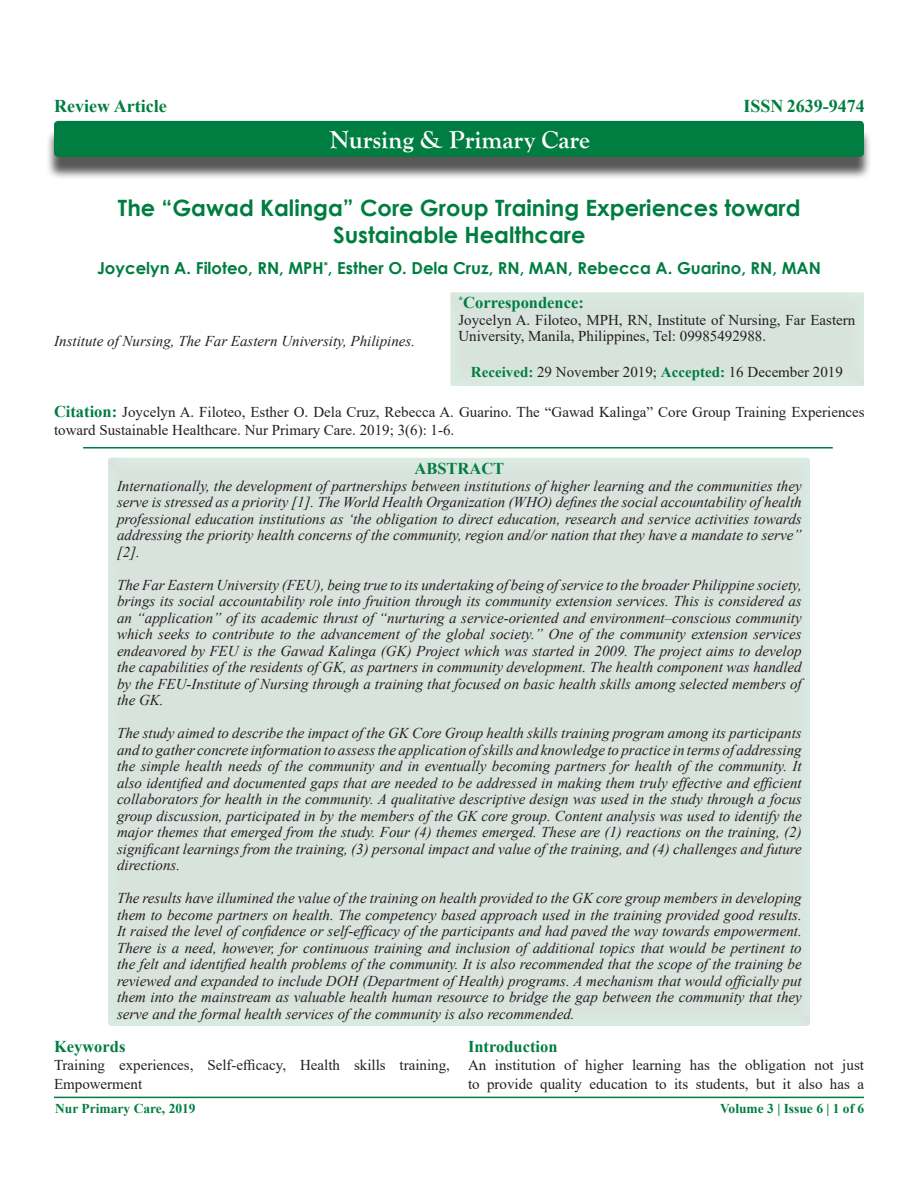
<style>
.page{position:relative;width:918px;height:1188px;background:#fff}
.page>*{position:absolute;margin:0;border:0;box-sizing:border-box;transform-origin:0 0}
.t1{font:700 25.5px "Goudy Old Style T";color:#fff}
.t2{font:700 22.5px/27px "Century Gothic";color:#007d40;text-align:center}
.t3{font:700 18px "Times New Roman";color:#007d40}
.t4{font:700 16.5px "Century Gothic";color:#007d40}
.t5{font:700 16.5px "Times New Roman";color:#007d40}
.t6{font:italic 15px/16.5px "Times New Roman";color:#231f20;text-align:justify}
.t7{font:15px/18.3px "Times New Roman";color:#231f20}
.t8{font:700 13.5px "Times New Roman";color:#007d40}
.s1{font-weight:700;color:#007d40}
.s2{font-weight:700;font-size:16.5px;color:#007d40}
</style>
<div class="page">
<hr style="left:54px;top:1097px;width:810px;height:1px;background:#007d40">
<div style="left:449px;top:287px;width:417px;height:101px;background:#231f20;opacity:.5"></div>
<div style="left:46px;top:128px;width:826px;height:52px;background:#231f20;opacity:.75"></div>
<div style="left:54px;top:121px;width:810px;height:36px;background:#007d40;border-radius:4px"></div>
<hr style="left:83px;top:447px;width:750px;height:1px;background:#007d40">
<div style="left:107px;top:449px;width:705px;height:578px;background:#d9e3de"></div>
<p class="t3" style="left:54px;top:93px;width:114px">Review Article</p>
<p class="t3" style="left:743px;top:93px;width:123px">ISSN 2639-9474</p>
<p class="t1" style="left:330px;top:126px;width:261px">Nursing &amp; Primary Care</p>
<p class="t2" style="left:118px;top:194px;width:684px">The “Gawad Kalinga” Core Group Training Experiences toward<br>Sustainable Healthcare</p>
<p class="t4" style="left:97px;top:256px;width:725px">Joycelyn A. Filoteo, RN, MPH<sup>*</sup>, Esther O. Dela Cruz, RN, MAN, Rebecca A. Guarino, RN, MAN</p>
<p class="t6" style="left:54px;top:332px;width:362px">Institute of Nursing, The Far Eastern University, Philipines.</p>
<p class="t5" style="left:458px;top:291px;width:127px"><sup>*</sup>Correspondence:</p>
<p class="t7" style="left:458px;top:311px;width:398px;line-height:16.5px">Joycelyn A. Filoteo, MPH, RN, Institute of Nursing, Far Eastern<br>University, Manila, Philippines, Tel: 09985492988.</p>
<p class="t7" style="left:471px;top:363px;width:373px"><span class="s1">Received:</span> 29 November 2019; <span class="s1">Accepted:</span> 16 December 2019</p>
<p class="t7" style="left:54px;top:403px;width:812px"><span class="s2">Citation:</span> Joycelyn A. Filoteo, Esther O. Dela Cruz, Rebecca A. Guarino. The “Gawad Kalinga” Core Group Training Experiences toward Sustainable Healthcare. Nur Primary Care. 2019; 3(6): 1-6.</p>
<p class="t5" style="left:414px;top:457px;width:91px">ABSTRACT</p>
<p class="t6" style="left:117px;top:477px;width:686px">Internationally, the development of partnerships between institutions of higher learning and the communities they serve is stressed as a priority [1]. The World Health Organization (WHO) defines the social accountability of health professional education institutions as ‘the obligation to direct education, research and service activities towards addressing the priority health concerns of the community, region and/or nation that they have a mandate to serve” [2].</p>
<p class="t6" style="left:117px;top:576px;width:686px">The Far Eastern University (FEU), being true to its undertaking of being of service to the broader Philippine society, brings its social accountability role into fruition through its community extension services. This is considered as an “application” of its academic thrust of “nurturing a service-oriented and environment–conscious community which seeks to contribute to the advancement of the global society.” One of the community extension services endeavored by FEU is the Gawad Kalinga (GK) Project which was started in 2009. The project aims to develop the capabilities of the residents of GK, as partners in community development. The health component was handled by the FEU-Institute of Nursing through a training that focused on basic health skills among selected members of the GK.</p>
<p class="t6" style="left:117px;top:725px;width:686px">The study aimed to describe the impact of the GK Core Group health skills training program among its participants and to gather concrete information to assess the application of skills and knowledge to practice in terms of addressing the simple health needs of the community and in eventually becoming partners for health of the community. It also identified and documented gaps that are needed to be addressed in making them truly effective and efficient collaborators for health in the community. A qualitative descriptive design was used in the study through a focus group discussion, participated in by the members of the GK core group. Content analysis was used to identify the major themes that emerged from the study. Four (4) themes emerged. These are (1) reactions on the training, (2) significant learnings from the training, (3) personal impact and value of the training, and (4) challenges and future directions.</p>
<p class="t6" style="left:117px;top:890px;width:686px">The results have illumined the value of the training on health provided to the GK core group members in developing them to become partners on health. The competency based approach used in the training provided good results.<br>It raised the level of confidence or self-efficacy of the participants and had paved the way towards empowerment.<br>There is a need, however, for continuous training and inclusion of additional topics that would be pertinent to the felt and identified health problems of the community. It is also recommended that the scope of the training be reviewed and expanded to include DOH (Department of Health) programs. A mechanism that would officially put them into the mainstream as valuable health human resource to bridge the gap between the community that they serve and the formal health services of the community is also recommended.</p>
<p class="t5" style="left:54px;top:1035px;width:73px">Keywords</p>
<p class="t7" style="left:54px;top:1056px;width:398px">Training experiences, Self-efficacy, Health skills training,<br>Empowerment</p>
<p class="t5" style="left:468px;top:1035px;width:91px">Introduction</p>
<p class="t7" style="left:468px;top:1056px;width:398px">An institution of higher learning has the obligation not just to provide quality education to its students, but it also has a</p>
<p class="t8" style="left:55px;top:1098px;width:142px">Nur Primary Care, 2019</p>
<p class="t8" style="left:720px;top:1099px;width:146px">Volume 3 | Issue 6 | 1 of 6</p>
</div>
